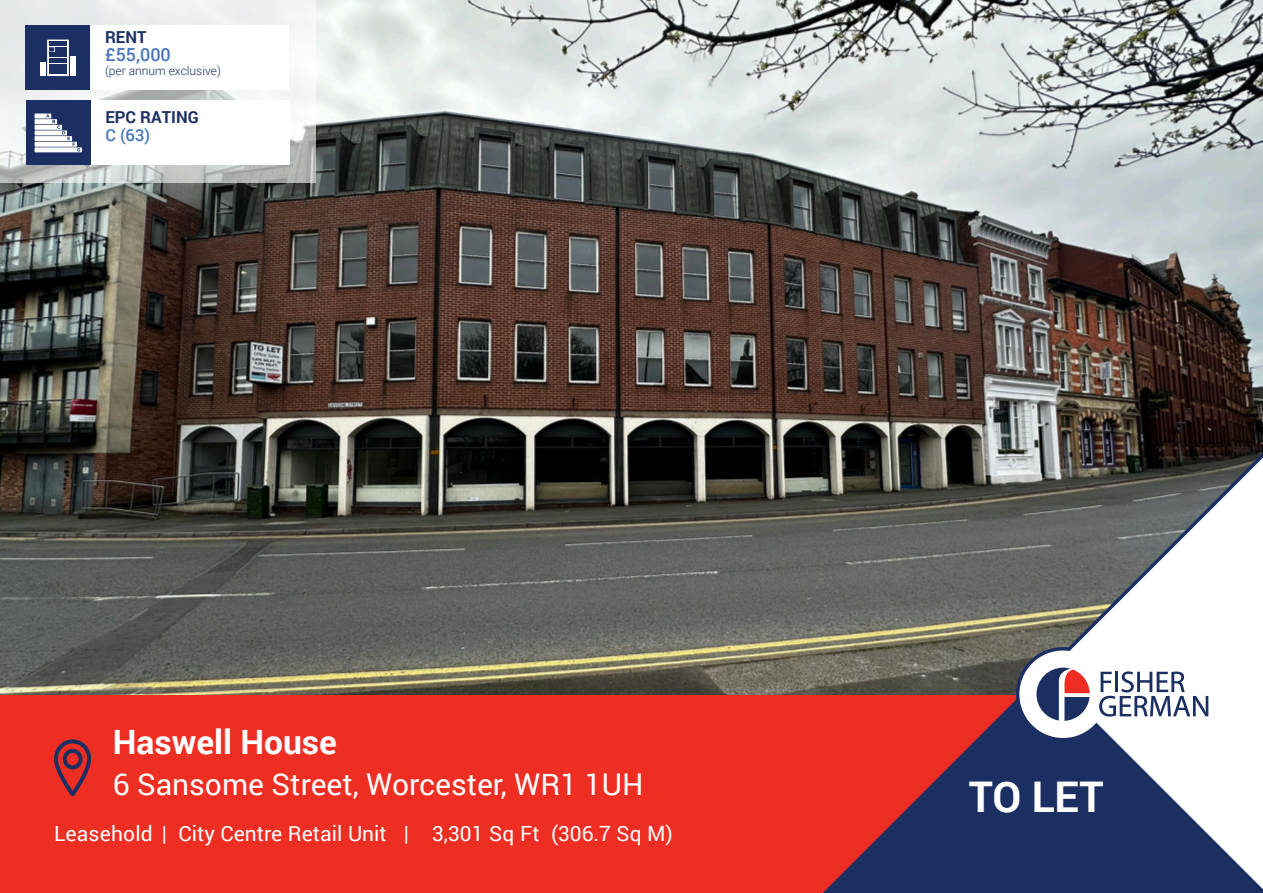
<style>
.page{position:relative;width:1263px;height:893px;background:#fff}
.page>*{position:absolute;margin:0;border:0;box-sizing:border-box;transform-origin:0 0}
.t1{font:700 42.3px "Roboto";color:#fff}
.t2{font:700 33.45px "Roboto";color:#fff}
.t3{font:30px "Roboto";color:#fff}
.t4{font:21px "Roboto";color:#fff}
.t5{font:500 18px "Roboto";color:#4875bb}
.t6{font:700 16.5px "Roboto";color:#1b2f62}
.t7{font:500 16.5px "Roboto";color:#4875bb}
.t8{font:300 12px "Roboto";color:#1b2f62}
</style>
<div class="page">
<img style="left:0;top:0;width:1263px;height:695px">
<div style="left:0;top:695px;width:1255px;height:198px;background:#ee2e22"></div>
<svg style="left:54px;top:739px;width:37px;height:57px"></svg>
<svg style="left:817px;top:444px;width:446px;height:449px"></svg>
<div style="left:1019px;top:650px;width:88px;height:88px;background:#fff;border-radius:50%"></div>
<svg style="left:1099px;top:671px;width:109px;height:46px"></svg>
<svg style="left:1036px;top:668px;width:54px;height:53px"></svg>
<div style="left:0;top:0;width:315px;height:183px;background:#fff;opacity:.6"></div>
<div style="left:88px;top:101px;width:201px;height:64px;background:#fff"></div>
<div style="left:26px;top:101px;width:65px;height:64px;background:#1b2f62"></div>
<div style="left:35px;top:114px;width:16px;height:5px;background:#fff"></div>
<div style="left:35px;top:119px;width:22px;height:5px;background:#fff"></div>
<div style="left:35px;top:125px;width:27px;height:5px;background:#fff"></div>
<div style="left:35px;top:130px;width:32px;height:5px;background:#fff"></div>
<div style="left:35px;top:136px;width:37px;height:5px;background:#fff"></div>
<div style="left:35px;top:142px;width:42px;height:5px;background:#fff"></div>
<div style="left:35px;top:147px;width:47px;height:5px;background:#fff"></div>
<svg style="left:46px;top:114px;width:34px;height:37px"></svg>
<div style="left:88px;top:26px;width:201px;height:64px;background:#fff"></div>
<div style="left:26px;top:26px;width:64px;height:64px;background:#1b2f62"></div>
<div style="left:70px;top:56px;width:5px;height:20px;background:#fff"></div>
<div style="left:41px;top:62px;width:5px;height:14px;background:#fff"></div>
<svg style="left:47px;top:40px;width:22px;height:36px"></svg>
<p class="t6" style="left:105px;top:26px;width:43px">RENT</p>
<p class="t5" style="left:105px;top:42px;width:67px">£55,000</p>
<p class="t8" style="left:105px;top:62px;width:117px">(per annum exclusive)</p>
<p class="t6" style="left:105px;top:105px;width:95px">EPC RATING</p>
<p class="t7" style="left:105px;top:123px;width:46px">C (63)</p>
<h2 class="t2" style="left:113px;top:719px;width:226px">Haswell House</h2>
<h3 class="t3" style="left:113px;top:764px;width:532px">6 Sansome Street, Worcester, WR1 1UH</h3>
<h1 class="t1" style="left:969px;top:767px;width:136px">TO LET</h1>
<p class="t4" style="left:54px;top:819px;width:620px">Leasehold | City Centre Retail Unit | 3,301 Sq Ft (306.7 Sq M)</p>
</div>
